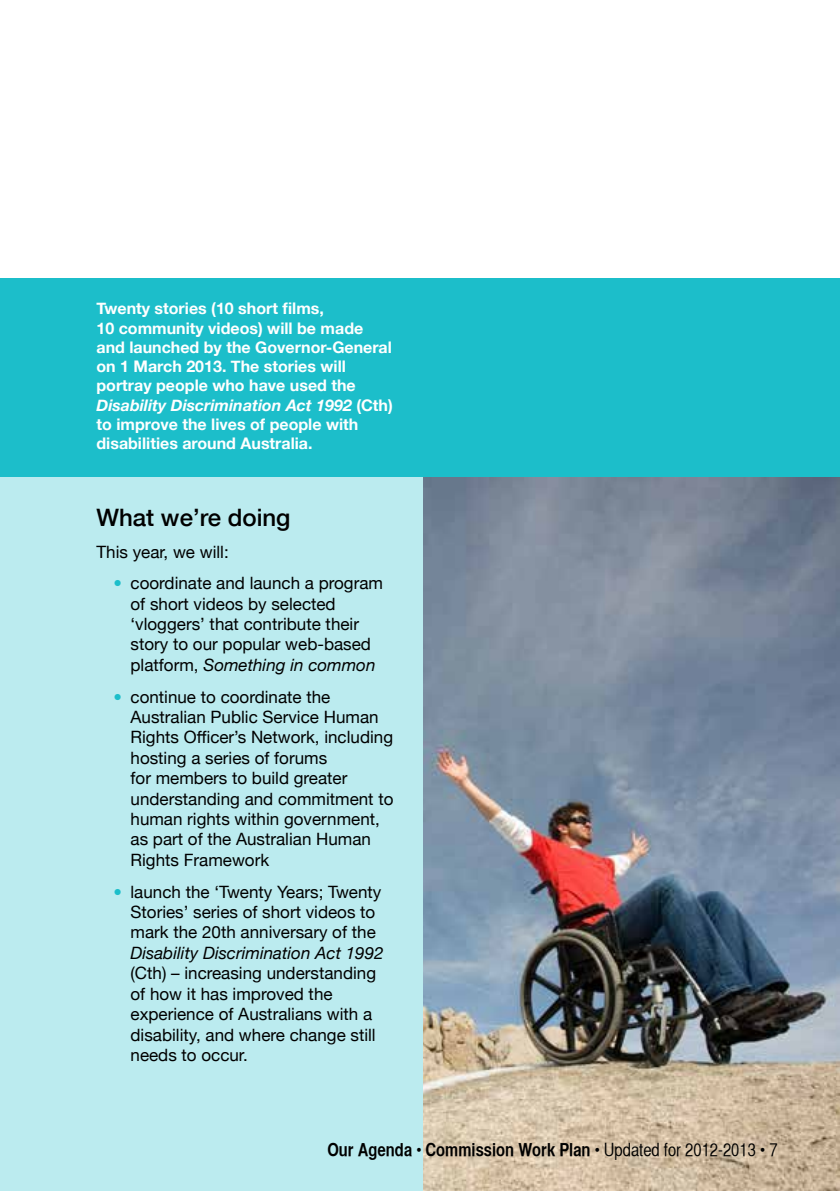
<style>
.page{position:relative;width:840px;height:1191px;background:#fff}
.page>*{position:absolute;margin:0;border:0;box-sizing:border-box;transform-origin:0 0}
.Heading_2__1_1{font:500 24px "Helvetica Neue";color:#000}
.Master_Footer{font:18px "Helvetica CY Bold";color:#000}
.t1{font:17px/20.4px "Helvetica Neue";color:#000}
.Pull_Quote{font:700 16px/19.2px "Helvetica Neue";color:#fff}
.s1{font-style:italic}
.s2{color:#1cbeca}
.s3{font-family:"Helvetica CY Plain"}
</style>
<div class="page">
<img style="left:422px;top:476px;width:417px;height:715px">
<div style="left:0;top:476px;width:422px;height:715px;background:#bbebef"></div>
<div style="left:0;top:278px;width:422px;height:198px;background:#1cbeca"></div>
<div style="left:410px;top:278px;width:429px;height:198px;background:#1cbeca"></div>
<p class="Pull_Quote" style="left:96px;top:298px;width:298px">Twenty stories (10 short films,<br>10 community videos) will be made and launched by the Governor-General on 1 March 2013. The stories will portray people who have used the <span class="s1">Disability Discrimination Act 1992</span> (Cth) to improve the lives of people with disabilities around Australia.</p>
<p class="Heading_2__1_1" style="left:96px;top:498px;width:195px">What we’re doing</p>
<p class="t1" style="left:96px;top:540px;width:134px">This year, we will:</p>
<p class="t1" style="left:130px;top:572px;width:254px;text-indent:-17px"><span class="s2">•</span> coordinate and launch a program of short videos by selected ‘vloggers’ that contribute their story to our popular web-based platform, <span class="s1">Something in common</span></p>
<p class="t1" style="left:130px;top:685px;width:264px;text-indent:-17px"><span class="s2">•</span> continue to coordinate the<br>Australian Public Service Human<br>Rights Officer’s Network, including hosting a series of forums<br>for members to build greater understanding and commitment to human rights within government, as part of the Australian Human<br>Rights Framework</p>
<p class="t1" style="left:130px;top:880px;width:254px;text-indent:-17px"><span class="s2">•</span> launch the ‘Twenty Years; Twenty<br>Stories’ series of short videos to mark the 20th anniversary of the<br><span class="s1">Disability Discrimination Act 1992 </span>(Cth) – increasing understanding of how it has improved the experience of Australians with a disability, and where change still needs to occur.</p>
<p class="Master_Footer" style="left:327px;top:1138px;width:451px">Our Agenda <span class="s3">•</span> Commission Work Plan <span class="s3">• Updated for 2012-2013 • 7</span></p>
</div>
